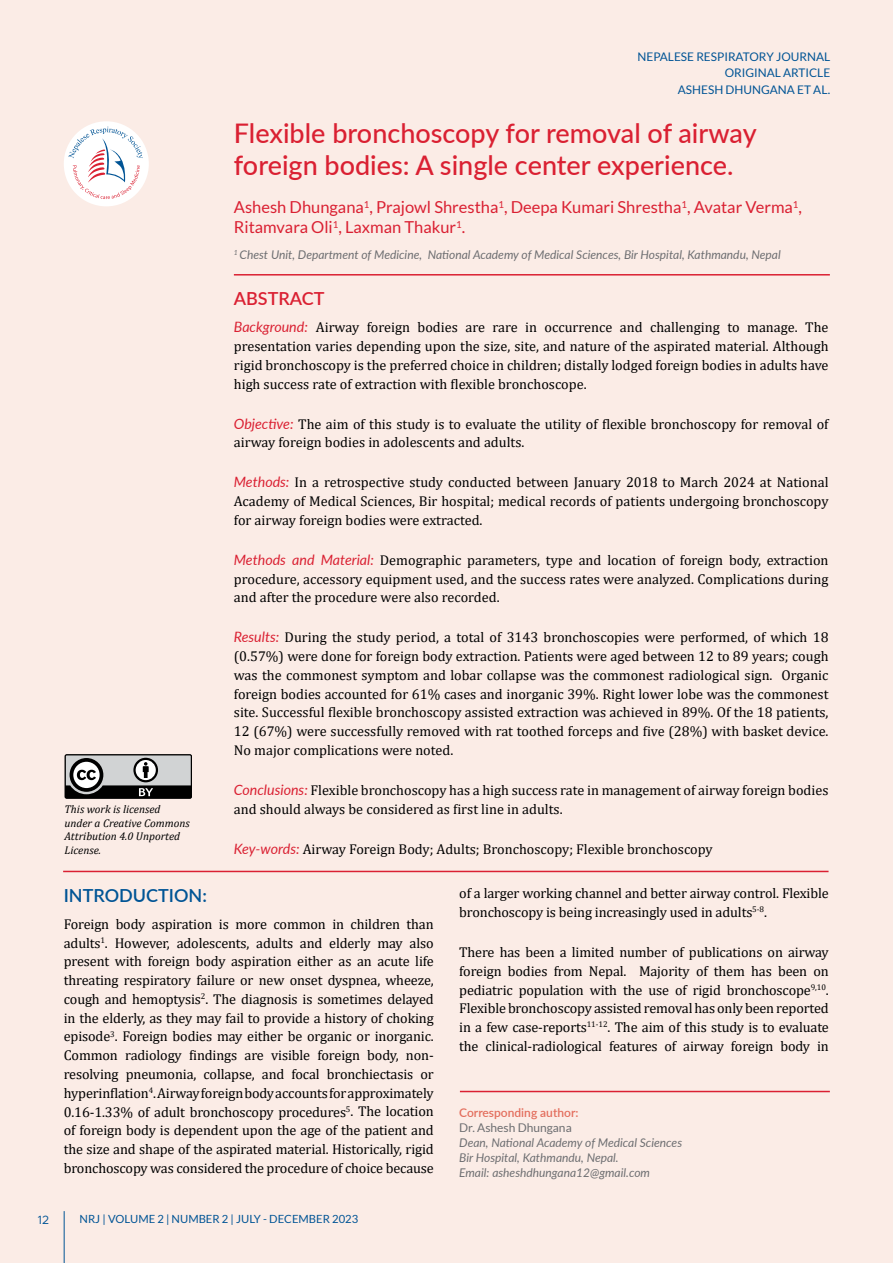
<style>
.page{position:relative;width:893px;height:1263px;background:#fbece6}
.page>*{position:absolute;margin:0;border:0;box-sizing:border-box;transform-origin:0 0}
.t1{font:500 27px/32.4px "Lato";color:#da2032}
.t2{font:600 18px "Lato";color:#005495}
.t3{font:600 18px "Lato";color:#da2032}
.t4{font:16.5px/19.8px "Lato";color:#da2032}
.t5{font:14.25px/18.8px "Cambria";color:#000;text-align:justify}
.t6{font:italic 12px/15px "Lato";color:#6d6e71}
.t7{font:600 12px "Lato";color:#e36e5d}
.t8{font:12px "Lato";color:#6d6e71}
.t9{font:12px "Metropolis";color:#005495}
.t10{font:11.85px/16.5px "Lato";color:#005495;text-align:right}
.t11{font:italic 11.25px/13.5px "Cambria";color:#000}
.t12{font:11.25px "Lato";color:#005495}
.s1{font-family:"Lato";font-style:italic;color:#da2032}
</style>
<div class="page">
<hr style="left:234px;top:274px;width:596px;height:2px;background:#da2032">
<div style="left:64px;top:121px;width:85px;height:85px;background:#fff;border-radius:50%"></div>
<svg style="left:68px;top:127px;width:75px;height:72px"></svg>
<hr style="left:63px;top:871px;width:765px;height:1px;background:#da2032">
<hr style="left:460px;top:1091px;width:370px;height:1px;background:#da2032">
<svg style="left:65px;top:754px;width:127px;height:44px;background:#828384"></svg>
<hr style="left:64px;top:1211px;width:1px;height:52px;background:#005495">
<p class="t10" style="left:638px;top:48px;width:194px">NEPALESE RESPIRATORY JOURNAL<br>ORIGINAL ARTICLE<br>ASHESH DHUNGANA ET AL.</p>
<p class="t11" style="left:65px;top:802px;width:127px">This work is licensed under a Creative Commons<br>Attribution 4.0 Unported<br>License.</p>
<h1 class="t1" style="left:234px;top:116px;width:524px">Flexible bronchoscopy for removal of airway foreign bodies: A single center experience.</h1>
<p class="t4" style="left:234px;top:197px;width:570px">Ashesh Dhungana<sup>1</sup>, Prajowl Shrestha<sup>1</sup>, Deepa Kumari Shrestha<sup>1</sup>, Avatar Verma<sup>1</sup>,<br>Ritamvara Oli<sup>1</sup>, Laxman Thakur<sup>1</sup>.</p>
<p class="t6" style="left:234px;top:247px;width:548px"><sup>1</sup> Chest Unit, Department of Medicine, National Academy of Medical Sciences, Bir Hospital, Kathmandu, Nepal</p>
<p class="t3" style="left:234px;top:285px;width:92px">ABSTRACT</p>
<p class="t5" style="left:234px;top:318px;width:596px"><span class="s1">Background:</span> Airway foreign bodies are rare in occurrence and challenging to manage. The presentation varies depending upon the size, site, and nature of the aspirated material. Although rigid bronchoscopy is the preferred choice in children; distally lodged foreign bodies in adults have high success rate of extraction with flexible bronchoscope.</p>
<p class="t5" style="left:234px;top:414px;width:596px"><span class="s1">Objective:</span> The aim of this study is to evaluate the utility of flexible bronchoscopy for removal of airway foreign bodies in adolescents and adults.</p>
<p class="t5" style="left:234px;top:473px;width:596px"><span class="s1">Methods:</span> In a retrospective study conducted between January 2018 to March 2024 at National Academy of Medical Sciences, Bir hospital; medical records of patients undergoing bronchoscopy for airway foreign bodies were extracted.</p>
<p class="t5" style="left:234px;top:551px;width:596px"><span class="s1">Methods and Material:</span> Demographic parameters, type and location of foreign body, extraction procedure, accessory equipment used, and the success rates were analyzed. Complications during and after the procedure were also recorded.</p>
<p class="t5" style="left:234px;top:628px;width:596px"><span class="s1">Results:</span> During the study period, a total of 3143 bronchoscopies were performed, of which 18 (0.57%) were done for foreign body extraction. Patients were aged between 12 to 89 years; cough was the commonest symptom and lobar collapse was the commonest radiological sign. Organic foreign bodies accounted for 61% cases and inorganic 39%. Right lower lobe was the commonest site. Successful flexible bronchoscopy assisted extraction was achieved in 89%. Of the 18 patients, 12 (67%) were successfully removed with rat toothed forceps and five (28%) with basket device.<br>No major complications were noted.</p>
<p class="t5" style="left:234px;top:781px;width:596px"><span class="s1">Conclusions:</span> Flexible bronchoscopy has a high success rate in management of airway foreign bodies and should always be considered as first line in adults.</p>
<p class="t5" style="left:234px;top:839px;width:480px"><span class="s1">Key-words:</span> Airway Foreign Body; Adults; Bronchoscopy; Flexible bronchoscopy</p>
<p class="t2" style="left:64px;top:882px;width:145px">INTRODUCTION:</p>
<p class="t5" style="left:64px;top:915px;width:371px">Foreign body aspiration is more common in children than adults<sup>1</sup>. However, adolescents, adults and elderly may also present with foreign body aspiration either as an acute life threating respiratory failure or new onset dyspnea, wheeze, cough and hemoptysis<sup>2</sup>. The diagnosis is sometimes delayed in the elderly, as they may fail to provide a history of choking episode<sup>3</sup>. Foreign bodies may either be organic or inorganic.<br>Common radiology findings are visible foreign body, non&shy;resolving pneumonia, collapse, and focal bronchiectasis or hyperinflation<sup>4</sup>. Airway foreign body accounts for approximately 0.16-1.33% of adult bronchoscopy procedures<sup>5</sup>. The location of foreign body is dependent upon the age of the patient and the size and shape of the aspirated material. Historically, rigid bronchoscopy was considered the procedure of choice because</p>
<p class="t9" style="left:38px;top:1212px;width:13px">12</p>
<p class="t12" style="left:80px;top:1213px;width:280px">NRJ | VOLUME 2 | NUMBER 2 | JULY - DECEMBER 2023</p>
<p class="t5" style="left:459px;top:884px;width:371px">of a larger working channel and better airway control. Flexible bronchoscopy is being increasingly used in adults<sup>5-8</sup>.</p>
<p class="t5" style="left:459px;top:943px;width:371px">There has been a limited number of publications on airway foreign bodies from Nepal. Majority of them has been on pediatric population with the use of rigid bronchoscope<sup>9,10</sup>.<br>Flexible bronchoscopy assisted removal has only been reported in a few case-reports<sup>11-12</sup>. The aim of this study is to evaluate the clinical-radiological features of airway foreign body in</p>
<p class="t7" style="left:459px;top:1104px;width:121px">Corresponding author:</p>
<p class="t8" style="left:459px;top:1121px;width:114px">Dr. Ashesh Dhungana</p>
<p class="t6" style="left:459px;top:1134px;width:224px">Dean, National Academy of Medical Sciences<br>Bir Hospital, Kathmandu, Nepal.<br>Email: asheshdhungana12@gmail.com</p>
</div>
